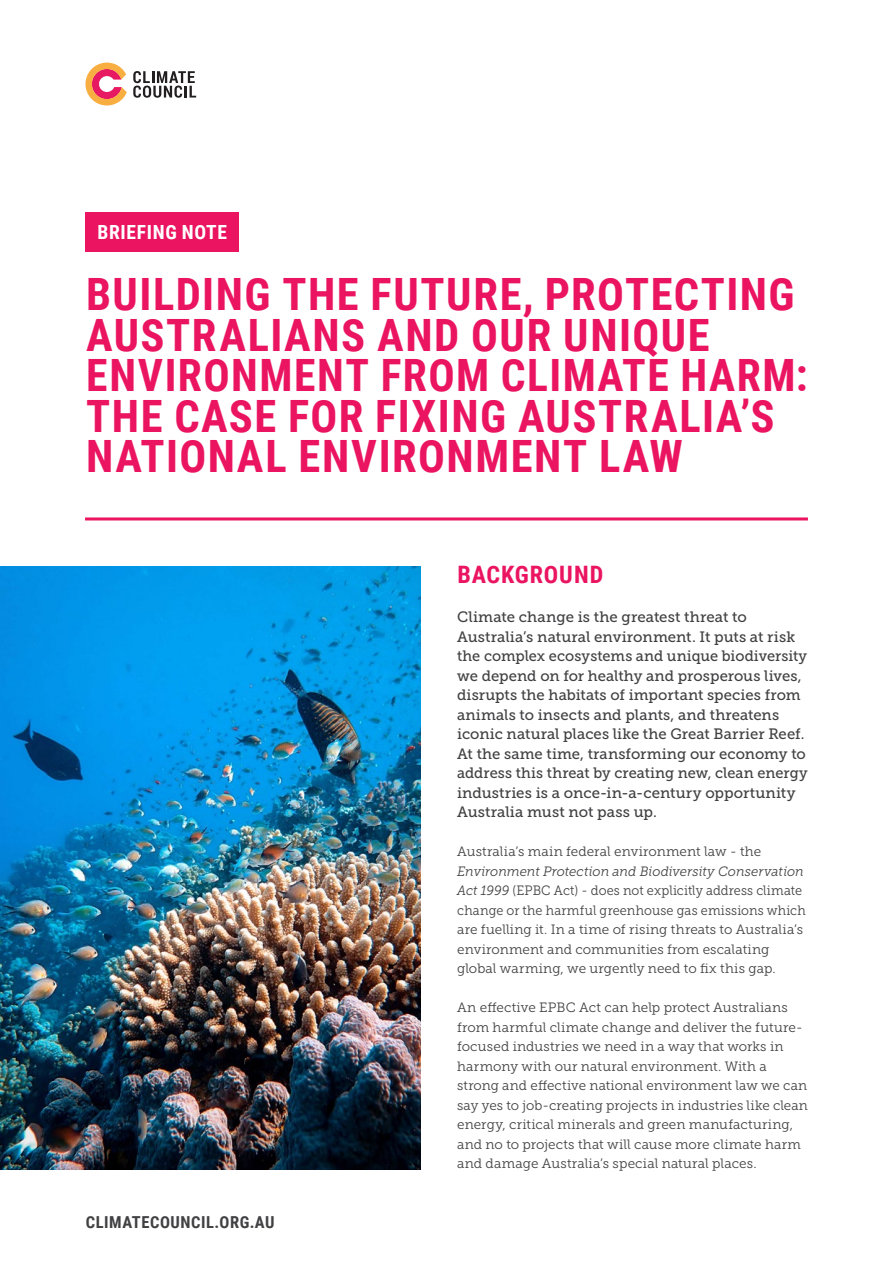
<style>
.page{position:relative;width:893px;height:1263px;background:#fff}
.page>*{position:absolute;margin:0;border:0;box-sizing:border-box;transform-origin:0 0}
.t1{font:700 44.55px/40.5px "Roboto Condensed";letter-spacing:.035em;color:#ea1460}
.t2{font:700 24px "Roboto Condensed";letter-spacing:.035em;color:#ea1460}
.t3{font:700 19.5px "Roboto Condensed";letter-spacing:.035em;color:#fff}
.t4{font:700 16.5px "Roboto Condensed";letter-spacing:.035em;color:#414042}
.t5{font:15px/19.5px "Museo Slab 500";letter-spacing:.005em;color:#414042}
.t6{font:13.5px/19.5px "Museo Slab 300";letter-spacing:.01em;color:#414042}
.t7{font:13.5px/19.5px "Museo Slab 300";letter-spacing:.01em;color:#414042;scale:.94 1}
.s1{font-style:italic}
</style>
<div class="page">
<hr style="left:85px;top:517px;width:723px;height:3px;background:#ea1460">
<svg style="left:85px;top:63px;width:42px;height:42px"></svg>
<svg style="left:133px;top:71px;width:63px;height:27px"></svg>
<img style="left:0;top:567px;width:421px;height:602px">
<div style="left:85px;top:213px;width:154px;height:39px;background:#ea1460"></div>
<h3 class="t3" style="left:98px;top:219px;width:131px">BRIEFING NOTE</h3>
<h1 class="t1" style="left:86px;top:273px;width:723px">BUILDING THE FUTURE, PROTECTING<br>AUSTRALIANS AND OUR UNIQUE<br>ENVIRONMENT FROM CLIMATE HARM:<br>THE CASE FOR FIXING AUSTRALIA’S<br>NATIONAL ENVIRONMENT LAW</h1>
<p class="t4" style="left:86px;top:1211px;width:190px">CLIMATECOUNCIL.ORG.AU</p>
<h2 class="t2" style="left:458px;top:558px;width:147px">BACKGROUND</h2>
<p class="t5" style="left:457px;top:607px;width:352px">Climate change is the greatest threat to Australia’s natural environment. It puts at risk the complex ecosystems and unique biodiversity we depend on for healthy and prosperous lives, disrupts the habitats of important species from animals to insects and plants, and threatens iconic natural places like the Great Barrier Reef.<br>At the same time, transforming our economy to address this threat by creating new, clean energy industries is a once-in-a-century opportunity Australia must not pass up.</p>
<p class="t6" style="left:457px;top:842px;width:306px">Australia’s main federal environment law - the</p>
<p class="t7" style="left:457px;top:861px;width:372px"><span class="s1">Environment Protection and Biodiversity Conservation Act 1999</span> (EPBC Act) - does not explicitly address climate change or the harmful greenhouse gas emissions which are fuelling it. In a time of rising threats to Australia’s environment and communities from escalating global warming, we urgently need to fix this gap.</p>
<p class="t6" style="left:457px;top:998px;width:352px">An effective EPBC Act can help protect Australians from harmful climate change and deliver the future&shy;focused industries we need in a way that works in harmony with our natural environment. With a strong and effective national environment law we can say yes to job-creating projects in industries like clean energy, critical minerals and green manufacturing, and no to projects that will cause more climate harm and damage Australia’s special natural places.</p>
</div>
